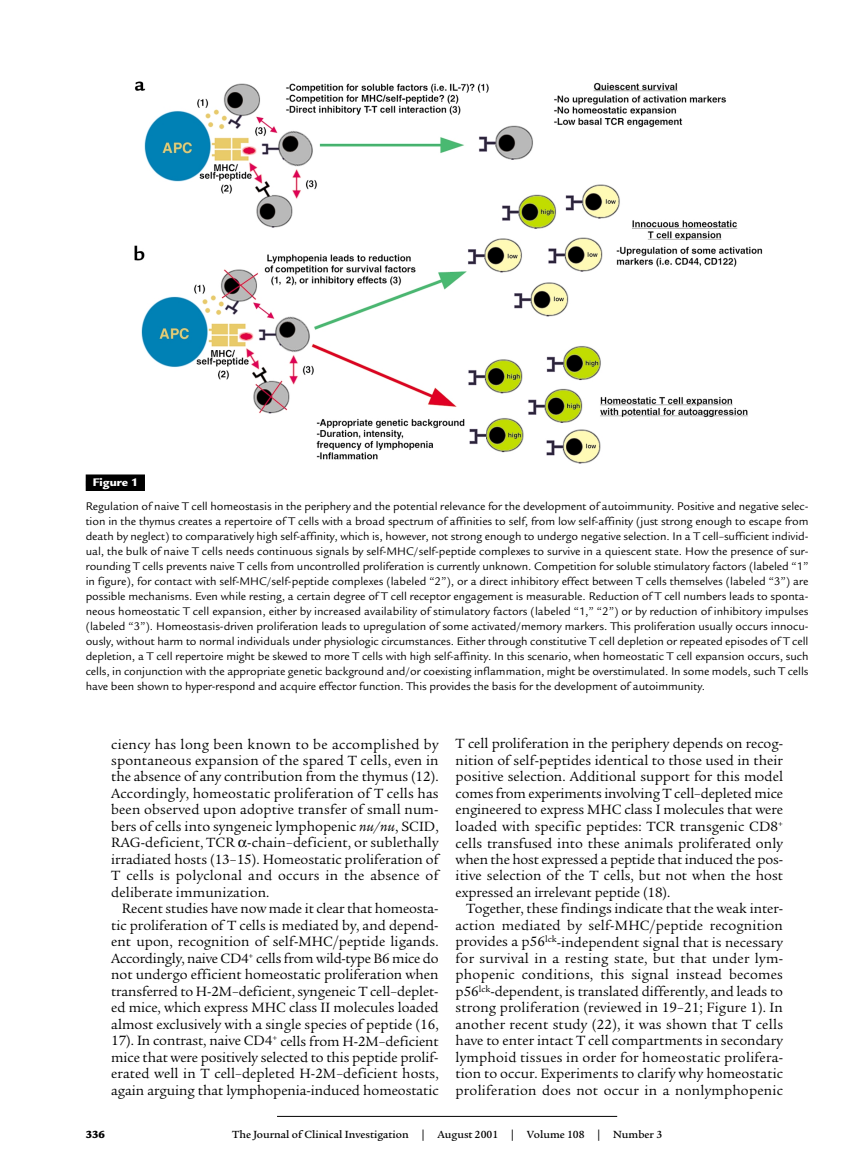
<style>
.page{position:relative;width:864px;height:1173px;background:#fff}
.page>*{position:absolute;margin:0;border:0;box-sizing:border-box;transform-origin:0 0}
.t1{font:14.7px/16.5px "Legacy Serif";letter-spacing:.005em;color:#000;text-align:justify}
.t2{font:12px/15px "Legacy Sans";letter-spacing:-.005em;color:#000}
.t3{font:500 11.25px "Legacy Serif";color:#000}
.t4{font:900 11.25px "Legacy Sans";color:#000}
.s1{font-weight:900}
.s2{font-weight:900;color:#fff}
.s3{font-style:italic}
</style>
<div class="page">
<hr style="left:277px;top:1116px;width:340px;height:1px;background:#000">
<img style="left:134px;top:81px;width:629px;height:383px">
<div style="left:86px;top:474px;width:59px;height:17px;background:#000"></div>
<p class="t2" style="left:86px;top:472px;width:724px;line-height:23.5px"><span class="s1">n</span><span class="s2">Figure 1</span><span class="s1">n<br></span>Regulation of naive T cell homeostasis in the periphery and the potential relevance for the development of autoimmunity. Positive and negative selec-</p>
<p class="t2" style="left:86px;top:514px;width:724px;text-align:justify">tion in the thymus creates a repertoire of T cells with a broad spectrum of affinities to self, from low self-affinity (just strong enough to escape from death by neglect) to comparatively high self-affinity, which is, however, not strong enough to undergo negative selection. In a T cell–sufficient individ&shy;ual, the bulk of naive T cells needs continuous signals by self-MHC/self-peptide complexes to survive in a quiescent state. How the presence of sur&shy;rounding T cells prevents naive T cells from uncontrolled proliferation is currently unknown. Competition for soluble stimulatory factors (labeled “1” in figure), for contact with self-MHC/self-peptide complexes (labeled “2”), or a direct inhibitory effect between T cells themselves (labeled “3”) are possible mechanisms. Even while resting, a certain degree of T cell receptor engagement is measurable. Reduction of T cell numbers leads to sponta&shy;neous homeostatic T cell expansion, either by increased availability of stimulatory factors (labeled “1,” “2”) or by reduction of inhibitory impulses (labeled “3”). Homeostasis-driven proliferation leads to upregulation of some activated/memory markers. This proliferation usually occurs innocu&shy;ously, without harm to normal individuals under physiologic circumstances. Either through constitutive T cell depletion or repeated episodes of T cell depletion, a T cell repertoire might be skewed to more T cells with high self-affinity. In this scenario, when homeostatic T cell expansion occurs, such cells, in conjunction with the appropriate genetic background and/or coexisting inflammation, might be overstimulated. In some models, such T cells have been shown to hyper-respond and acquire effector function. This provides the basis for the development of autoimmunity.</p>
<p class="t1" style="left:111px;top:737px;width:329px">ciency has long been known to be accomplished by spontaneous expansion of the spared T cells, even in the absence of any contribution from the thymus (12).<br>Accordingly, homeostatic proliferation of T cells has been observed upon adoptive transfer of small num&shy;bers of cells into syngeneic lymphopenic <span class="s3">nu/nu</span>, SCID, RAG-deficient, TCR -chain–deficient, or sublethally irradiated hosts (13–15). Homeostatic proliferation of T cells is polyclonal and occurs in the absence of deliberate immunization.</p>
<p class="t1" style="left:111px;top:902px;width:329px;text-indent:11px">Recent studies have now made it clear that homeosta&shy;tic proliferation of T cells is mediated by, and depend&shy;ent upon, recognition of self-MHC/peptide ligands.<br>Accordingly, naive CD4<sup>+</sup> cells from wild-type B6 mice do not undergo efficient homeostatic proliferation when transferred to H-2M–deficient, syngeneic T cell–deplet&shy;ed mice, which express MHC class II molecules loaded almost exclusively with a single species of peptide (16, 17). In contrast, naive CD4<sup>+</sup> cells from H-2M–deficient mice that were positively selected to this peptide prolif&shy;erated well in T cell–depleted H-2M–deficient hosts, again arguing that lymphopenia-induced homeostatic</p>
<p class="t1" style="left:456px;top:737px;width:329px">T cell proliferation in the periphery depends on recog&shy;nition of self-peptides identical to those used in their positive selection. Additional support for this model comes from experiments involving T cell–depleted mice engineered to express MHC class I molecules that were loaded with specific peptides: TCR transgenic CD8<sup>+ </sup>cells transfused into these animals proliferated only when the host expressed a peptide that induced the pos&shy;itive selection of the T cells, but not when the host expressed an irrelevant peptide (18).</p>
<p class="t1" style="left:456px;top:902px;width:329px;text-indent:11px">Together, these findings indicate that the weak inter&shy;action mediated by self-MHC/peptide recognition provides a p56<sup>lck</sup>-independent signal that is necessary for survival in a resting state, but that under lym&shy;phopenic conditions, this signal instead becomes p56<sup>lck</sup>-dependent, is translated differently, and leads to strong proliferation (reviewed in 19–21; Figure 1). In another recent study (22), it was shown that T cells have to enter intact T cell compartments in secondary lymphoid tissues in order for homeostatic prolifera&shy;tion to occur. Experiments to clarify why homeostatic proliferation does not occur in a nonlymphopenic</p>
<p class="t4" style="left:86px;top:1130px;width:21px">336</p>
<p class="t3" style="left:232px;top:1130px;width:432px">The Journal of Clinical Investigation | August 2001 | Volume 108 | Number 3</p>
</div>
